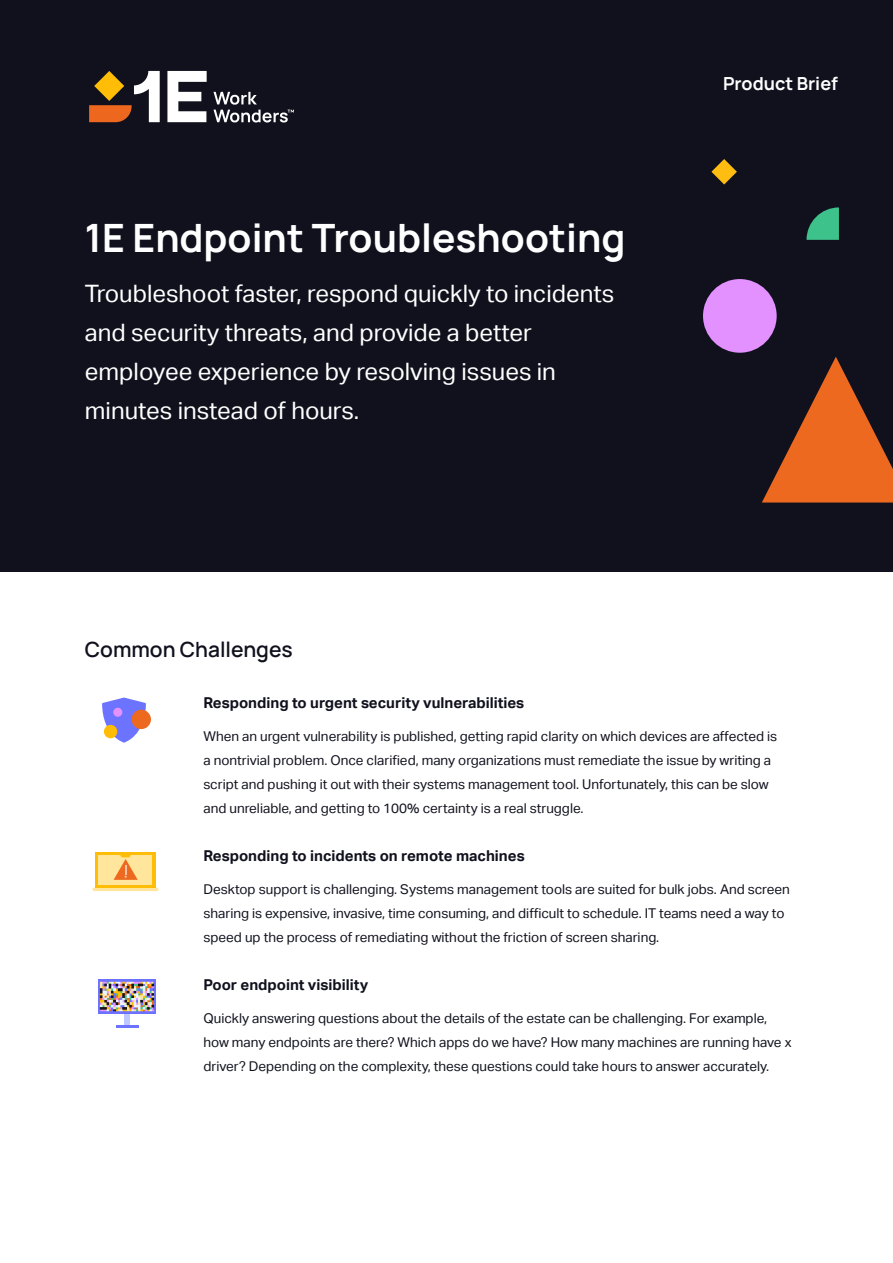
<style>
.page{position:relative;width:893px;height:1263px;background:#fff}
.page>*{position:absolute;margin:0;border:0;box-sizing:border-box;transform-origin:0 0}
.t1{font:200 39px "Manrope";color:#fff}
.t2{font:24px/39px "Aktiv Grotesk";color:#fff}
.t3{font:200 21px "Manrope";color:#10111d}
.t4{font:200 18px "Manrope";color:#fff}
.t5{font:700 15px "Aktiv Grotesk";color:#10111d}
.t6{font:13.5px/24px "Aktiv Grotesk";color:#10111d}
</style>
<div class="page">
<div style="left:0;top:0;width:893px;height:572px;background:#10111d"></div>
<svg style="left:167px;top:71px;width:40px;height:51px"></svg>
<svg style="left:89px;top:71px;width:71px;height:51px"></svg>
<svg style="left:213px;top:92px;width:81px;height:31px"></svg>
<svg style="left:762px;top:357px;width:131px;height:145px"></svg>
<div style="left:703px;top:279px;width:74px;height:74px;background:#e391ff;border-radius:50%"></div>
<svg style="left:806px;top:207px;width:33px;height:33px"></svg>
<svg style="left:711px;top:159px;width:26px;height:25px"></svg>
<svg style="left:102px;top:697px;width:44px;height:46px"></svg>
<div style="left:132px;top:710px;width:19px;height:19px;background:#ed691f;border-radius:50%"></div>
<div style="left:104px;top:725px;width:13px;height:13px;background:#ffbd08;border-radius:50%"></div>
<div style="left:113px;top:708px;width:9px;height:9px;background:#e391ff;border-radius:50%"></div>
<div style="left:124px;top:1014px;width:6px;height:11px;background:#bfc9ff"></div>
<hr style="left:116px;top:1025px;width:22px;height:3px;background:#6b73ff">
<img style="left:98px;top:979px;width:57px;height:35px">
<svg style="left:92px;top:887px;width:66px;height:4px"></svg>
<svg style="left:95px;top:852px;width:61px;height:35px"></svg>
<div style="left:99px;top:855px;width:53px;height:29px;background:#ffe69c"></div>
<svg style="left:114px;top:855px;width:24px;height:25px"></svg>
<h1 class="t1" style="left:85px;top:210px;width:542px">1E Endpoint Troubleshooting</h1>
<h2 class="t2" style="left:85px;top:274px;width:531px">Troubleshoot faster, respond quickly to incidents and security threats, and provide a better employee experience by resolving issues in minutes instead of hours.</h2>
<h3 class="t3" style="left:85px;top:634px;width:209px">Common Challenges</h3>
<h3 class="t4" style="left:723px;top:70px;width:116px">Product Brief</h3>
<p class="t5" style="left:203px;top:694px;width:322px">Responding to urgent security vulnerabilities</p>
<p class="t6" style="left:203px;top:724px;width:575px">When an urgent vulnerability is published, getting rapid clarity on which devices are affected is a nontrivial problem. Once clarified, many organizations must remediate the issue by writing a script and pushing it out with their systems management tool. Unfortunately, this can be slow and unreliable, and getting to 100% certainty is a real struggle.</p>
<p class="t5" style="left:203px;top:847px;width:323px">Responding to incidents on remote machines</p>
<p class="t6" style="left:203px;top:877px;width:588px">Desktop support is challenging. Systems management tools are suited for bulk jobs. And screen sharing is expensive, invasive, time consuming, and difficult to schedule. IT teams need a way to speed up the process of remediating without the friction of screen sharing.</p>
<p class="t5" style="left:203px;top:976px;width:166px">Poor endpoint visibility</p>
<p class="t6" style="left:203px;top:1006px;width:589px">Quickly answering questions about the details of the estate can be challenging. For example, how many endpoints are there? Which apps do we have? How many machines are running have x driver? Depending on the complexity, these questions could take hours to answer accurately.</p>
</div>
